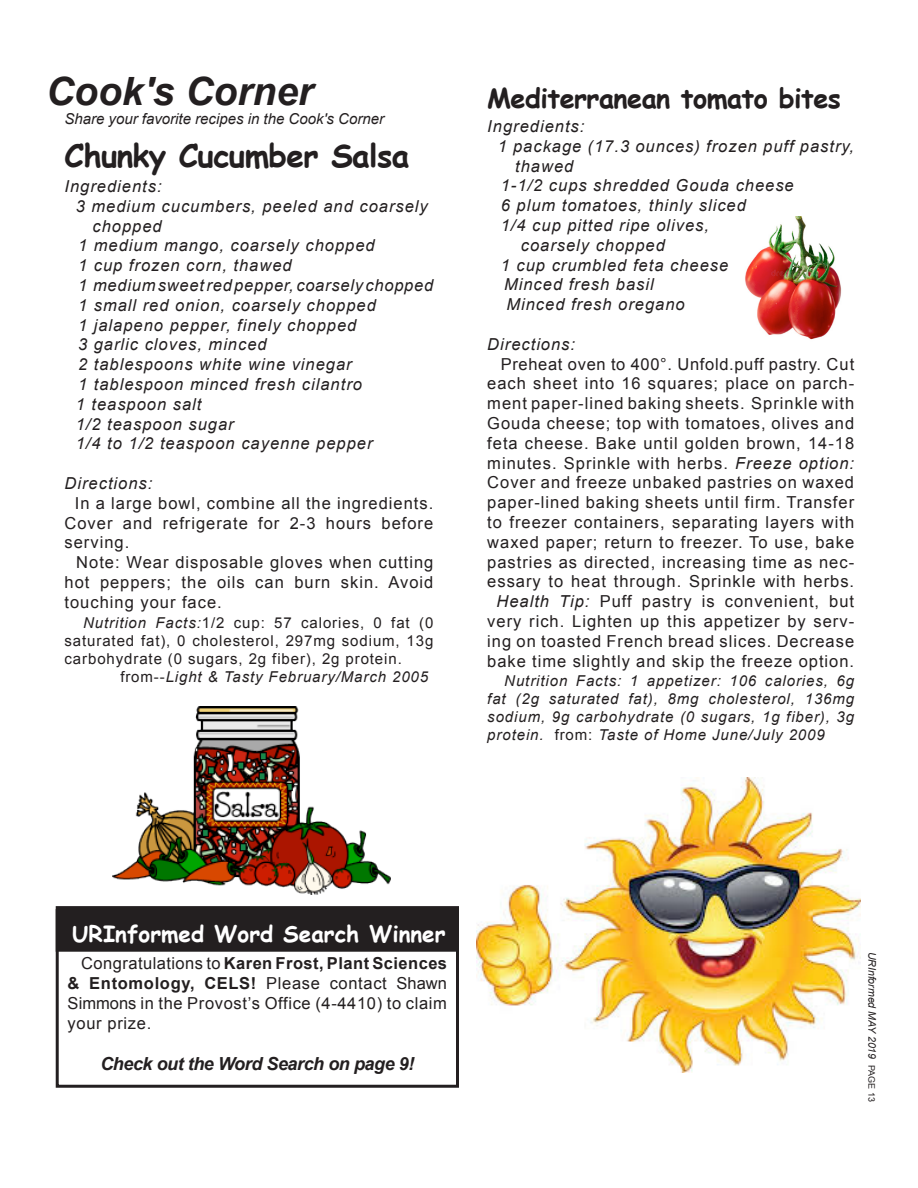
<style>
.page{position:relative;width:918px;height:1188px;background:#fff}
.page>*{position:absolute;margin:0;border:0;box-sizing:border-box;transform-origin:0 0}
.t1{font:italic 700 39px "Arial";color:#231f20}
.t2{font:700 31.5px "Comic Sans MS";letter-spacing:-.02em;color:#231f20}
.t3{font:700 27px "Comic Sans MS";letter-spacing:-.02em;color:#231f20}
.t4{font:700 22.5px "Comic Sans MS";color:#fff}
.t5{font:italic 700 18px "Arial";letter-spacing:-.025em;color:#231f20}
.t6{font:16.5px/19.8px "Arial";letter-spacing:.06em;color:#231f20;text-align:justify}
.t7{font:italic 16.5px "Arial";letter-spacing:.06em;color:#231f20}
.t8{font:italic 15px/18px "Arial";letter-spacing:.06em;color:#231f20;text-align:justify}
.t9{font:15px/18px "Arial";letter-spacing:.06em;color:#231f20;text-align:justify}
.t10{font:italic 15px "Arial";color:#231f20}
.t11{font:italic 10.5px "Arial";color:#231f20}
.s1{font-style:italic}
.s2{font-style:normal}
.s3{font-weight:700}
.s4{font-style:normal;font-size:9px}
</style>
<div class="page">
<img style="left:745px;top:216px;width:97px;height:124px">
<div style="left:56px;top:910px;width:402px;height:41px;background:#231f20"></div>
<div style="left:56px;top:909px;width:403px;height:43px;border:2px solid #231f20"></div>
<div style="left:56px;top:906px;width:403px;height:182px;border:3px solid #231f20"></div>
<img style="left:113px;top:707px;width:277px;height:188px">
<img style="left:476px;top:777px;width:384px;height:296px">
<p class="t1" style="left:46px;top:66px;width:269px">Cook's Corner</p>
<p class="t10" style="left:64px;top:109px;width:321px">Share your favorite recipes in the Cook's Corner</p>
<p class="t2" style="left:65px;top:132px;width:346px">Chunky Cucumber Salsa</p>
<p class="t7" style="left:65px;top:175px;width:99px">Ingredients:</p>
<p class="t7" style="left:76px;top:195px;width:354px">3 medium cucumbers, peeled and coarsely</p>
<p class="t7" style="left:92px;top:215px;width:71px">chopped</p>
<p class="t7" style="left:78px;top:235px;width:298px">1 medium mango, coarsely chopped</p>
<p class="t7" style="left:78px;top:255px;width:215px">1 cup frozen corn, thawed</p>
<p class="t7" style="left:78px;top:274px;width:357px">1 medium sweet red pepper, coarsely chopped</p>
<p class="t7" style="left:78px;top:294px;width:299px">1 small red onion, coarsely chopped</p>
<p class="t7" style="left:78px;top:314px;width:280px">1 jalapeno pepper, finely chopped</p>
<p class="t7" style="left:78px;top:334px;width:190px">3 garlic cloves, minced</p>
<p class="t7" style="left:78px;top:354px;width:275px">2 tablespoons white wine vinegar</p>
<p class="t7" style="left:78px;top:373px;width:285px">1 tablespoon minced fresh cilantro</p>
<p class="t7" style="left:76px;top:393px;width:127px">1 teaspoon salt</p>
<p class="t7" style="left:76px;top:413px;width:160px">1/2 teaspoon sugar</p>
<p class="t7" style="left:76px;top:433px;width:298px">1/4 to 1/2 teaspoon cayenne pepper</p>
<p class="t7" style="left:65px;top:472px;width:89px">Directions:</p>
<p class="t6" style="left:75px;top:493px;width:360px">In a large bowl, combine all the ingredients.</p>
<p class="t6" style="left:65px;top:513px;width:370px">Cover and refrigerate for 2-3 hours before serving.</p>
<p class="t6" style="left:65px;top:553px;width:370px;text-indent:12px">Note: Wear disposable gloves when cutting hot peppers; the oils can burn skin. Avoid touching your face.</p>
<p class="t9" style="left:65px;top:613px;width:370px;text-indent:19px"><span class="s1">Nutrition Facts:</span>1/2 cup: 57 calories, 0 fat (0 saturated fat), 0 cholesterol, 297mg sodium, 13g carbohydrate (0 sugars, 2g fiber), 2g protein.</p>
<p class="t8" style="left:120px;top:668px;width:309px"><span class="s2">from--</span>Light &amp; Tasty February/March 2005</p>
<p class="t3" style="left:487px;top:78px;width:355px">Mediterranean tomato bites</p>
<p class="t7" style="left:487px;top:116px;width:99px">Ingredients:</p>
<p class="t7" style="left:498px;top:135px;width:358px">1 package (17.3 ounces) frozen puff pastry,</p>
<p class="t7" style="left:515px;top:155px;width:60px">thawed</p>
<p class="t7" style="left:501px;top:175px;width:295px">1-1/2 cups shredded Gouda cheese</p>
<p class="t7" style="left:501px;top:195px;width:247px">6 plum tomatoes, thinly sliced</p>
<p class="t7" style="left:501px;top:215px;width:210px">1/4 cup pitted ripe olives,</p>
<p class="t7" style="left:521px;top:234px;width:146px">coarsely chopped</p>
<p class="t7" style="left:501px;top:254px;width:229px">1 cup crumbled feta cheese</p>
<p class="t7" style="left:504px;top:274px;width:151px">Minced fresh basil</p>
<p class="t7" style="left:506px;top:294px;width:180px">Minced fresh oregano</p>
<p class="t7" style="left:487px;top:333px;width:89px">Directions:</p>
<p class="t6" style="left:487px;top:354px;width:368px;text-align:right">Preheat oven to 400°. Unfold.puff pastry. Cut each sheet into 16 squares; place on parch&shy;ment paper-lined baking sheets. Sprinkle with Gouda cheese; top with tomatoes, olives and feta cheese. Bake until golden brown, 14-18 minutes. Sprinkle with herbs. <span class="s1">Freeze option:<br></span>Cover and freeze unbaked pastries on waxed paper-lined baking sheets until firm. Transfer to freezer containers, separating layers with waxed paper; return to freezer. To use, bake pastries as directed, increasing time as nec&shy;essary to heat through. Sprinkle with herbs.<br><span class="s1">Health Tip:</span> Puff pastry is convenient, but very rich. Lighten up this appetizer by serv&shy;ing on toasted French bread slices. Decrease bake time slightly and skip the freeze option.</p>
<p class="t8" style="left:487px;top:672px;width:368px;text-indent:17px">Nutrition Facts: 1 appetizer: 106 calories, 6g fat (2g saturated fat), 8mg cholesterol, 136mg sodium, 9g carbohydrate (0 sugars, 1g fiber), 3g protein. <span class="s2">from:</span> Taste of Home June/July 2009</p>
<p class="t4" style="left:72px;top:917px;width:375px">URInformed Word Search Winner</p>
<p class="t6" style="left:68px;top:954px;width:381px;text-indent:13px">Congratulations to <span class="s3">Karen Frost, Plant Sciences &amp; Entomology, CELS!</span> Please contact Shawn Simmons in the Provost’s Office (4-4410) to claim your prize.</p>
<p class="t5" style="left:100px;top:1052px;width:315px">Check out the Word Search on page 9!</p>
<p class="t11" style="left:879px;top:952px;width:152px;rotate:90deg">URInformed MAY 2019 <span class="s4">PAGE 13</span></p>
</div>
